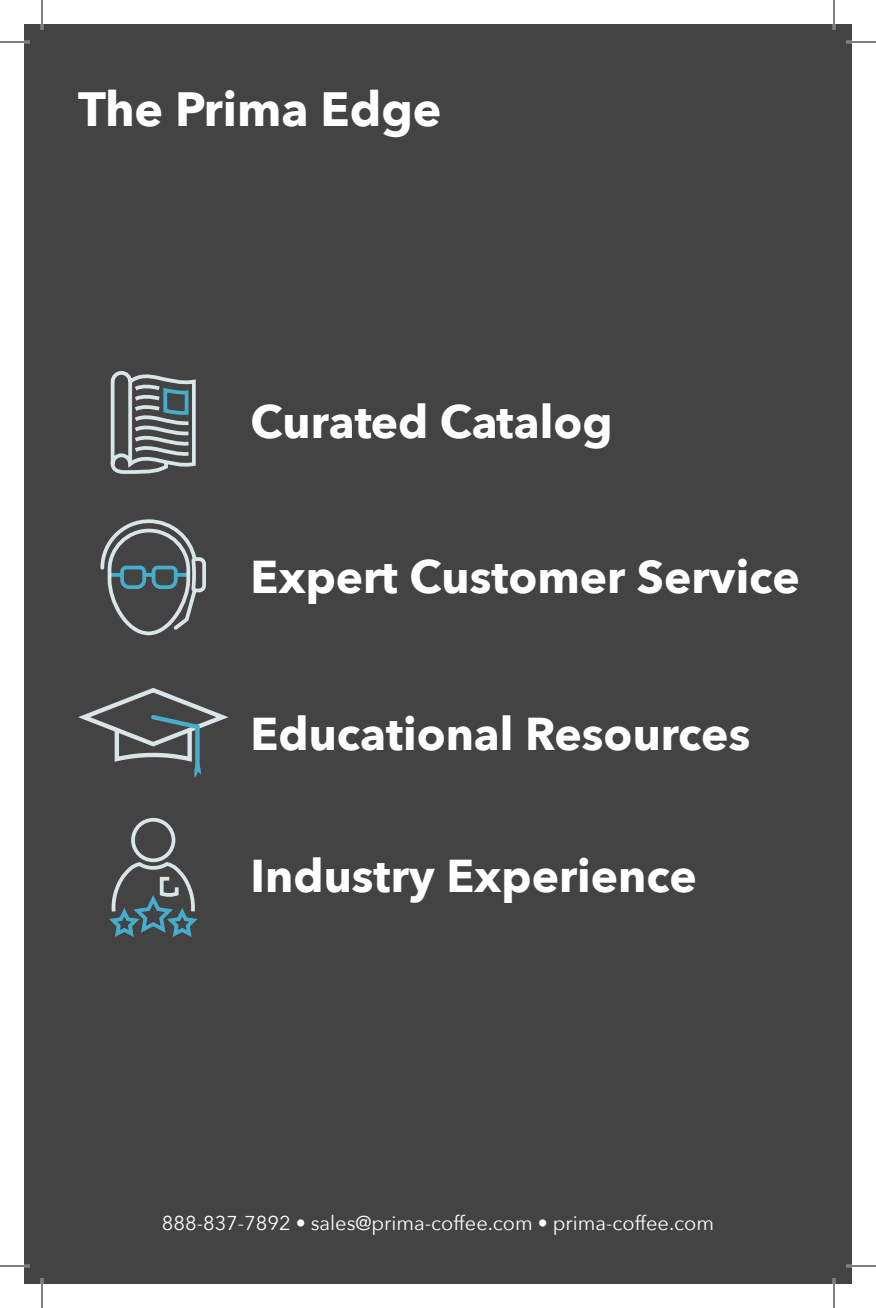
<style>
.page{position:relative;width:876px;height:1308px;background:#fff}
.page>*{position:absolute;margin:0;border:0;box-sizing:border-box;transform-origin:0 0}
.Section_Title{font:700 48px "Avenir Next";color:#fff}
.t1{font:700 46px "Avenir Next";color:#fff}
.t2{font:20px "Avenir Next";color:#fff}
</style>
<div class="page">
<div style="left:24px;top:24px;width:828px;height:1260px;background:#434343"></div>
<svg style="left:78px;top:371px;width:150px;height:407px"></svg>
<svg style="left:109px;top:817px;width:89px;height:120px"></svg>
<hr style="left:0;top:41px;width:30px;height:2px;background:#fff">
<hr style="left:846px;top:41px;width:30px;height:2px;background:#fff">
<hr style="left:0;top:1265px;width:30px;height:2px;background:#fff">
<hr style="left:846px;top:1265px;width:30px;height:2px;background:#fff">
<hr style="left:41px;top:0;width:2px;height:30px;background:#fff">
<hr style="left:41px;top:1278px;width:2px;height:30px;background:#fff">
<hr style="left:833px;top:0;width:2px;height:30px;background:#fff">
<hr style="left:833px;top:1278px;width:2px;height:30px;background:#fff">
<hr style="left:0;top:42px;width:30px;height:1px;background:#000">
<hr style="left:846px;top:42px;width:30px;height:1px;background:#000">
<hr style="left:0;top:1266px;width:30px;height:1px;background:#000">
<hr style="left:846px;top:1266px;width:30px;height:1px;background:#000">
<hr style="left:42px;top:0;width:1px;height:30px;background:#000">
<hr style="left:42px;top:1278px;width:1px;height:30px;background:#000">
<hr style="left:834px;top:0;width:1px;height:30px;background:#000">
<hr style="left:834px;top:1278px;width:1px;height:30px;background:#000">
<p class="Section_Title" style="left:78px;top:68px;width:365px">The Prima Edge</p>
<p class="t1" style="left:251px;top:382px;width:363px">Curated Catalog</p>
<p class="t1" style="left:251px;top:537px;width:551px">Expert Customer Service</p>
<p class="t1" style="left:251px;top:694px;width:501px">Educational Resources</p>
<p class="t1" style="left:251px;top:837px;width:448px">Industry Experience</p>
<p class="t2" style="left:162px;top:1206px;width:554px">888-837-7892 • sales@prima-coffee.com • prima-coffee.com</p>
</div>
